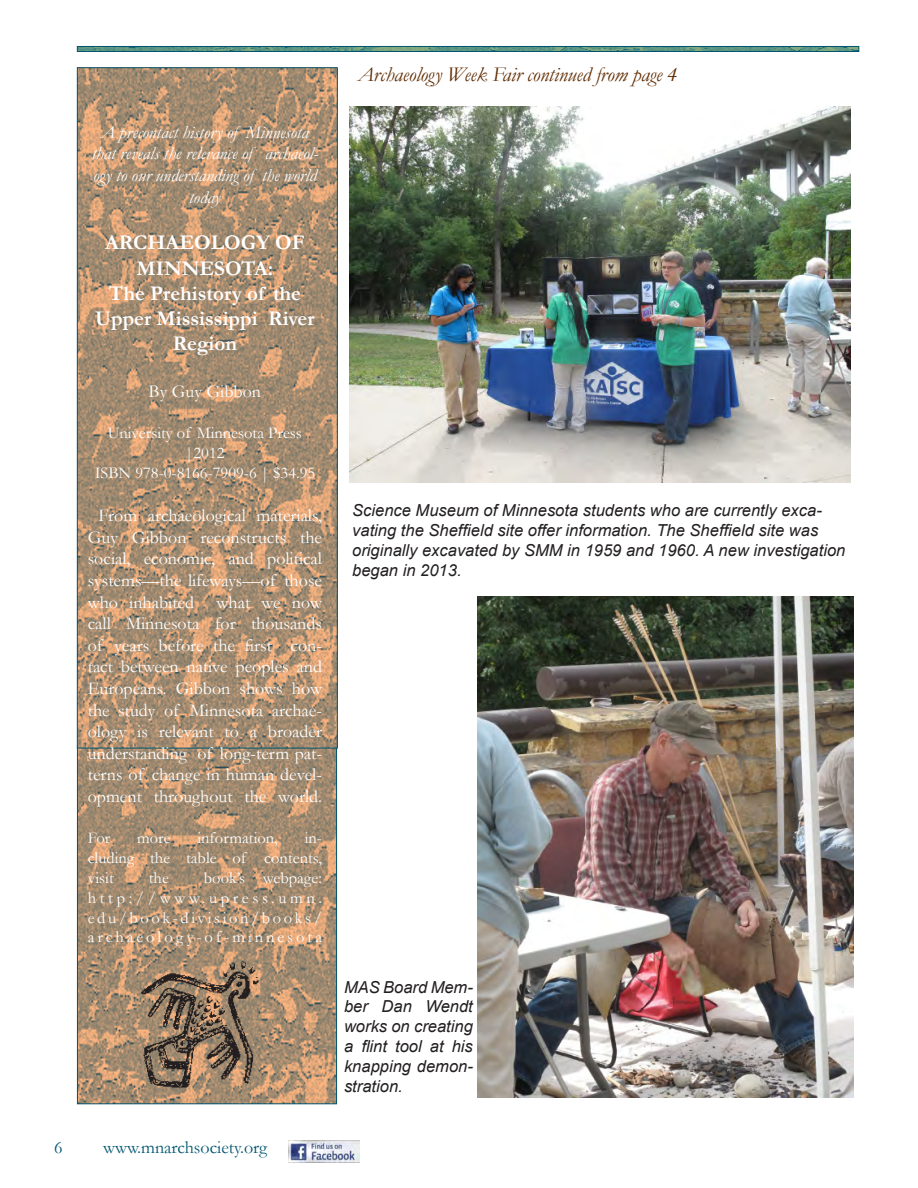
<style>
.page{position:relative;width:918px;height:1188px;background:#fff}
.page>*{position:absolute;margin:0;border:0;box-sizing:border-box;transform-origin:0 0}
.t1{font:700 21px/25.2px "Garamond";color:#fff;text-align:center}
.Body_Copy{font:italic 21px "Garamond";letter-spacing:-.005em;color:#602c00}
.t2{font:18px/21.6px "Garamond";color:#fff;text-align:center}
.t3{font:italic 18px/21.6px "Garamond";color:#fff;text-align:center}
.t4{font:18px "Garamond";color:#00556f}
.t5{font:italic 16.5px/19.8px "Arial";color:#231f20}
.t6{font:16.5px/19.8px "Garamond";color:#fff;text-align:justify}
</style>
<div class="page">
<img style="left:289px;top:1141px;width:71px;height:21px">
<img style="left:79px;top:748px;width:256px;height:354px">
<div style="left:77px;top:746px;width:260px;height:358px;border:1px solid #00556f"></div>
<img style="left:79px;top:48px;width:778px;height:2px">
<div style="left:77px;top:46px;width:782px;height:6px;border:1px solid #00556f"></div>
<img style="left:79px;top:70px;width:257px;height:676px">
<div style="left:77px;top:68px;width:261px;height:680px;border:1px solid #00556f"></div>
<img style="left:139px;top:940px;width:161px;height:153px">
<img style="left:478px;top:596px;width:375px;height:501px">
<img style="left:350px;top:107px;width:500px;height:375px">
<p class="t3" style="left:92px;top:121px;width:228px">A precontact history of Minnesota that reveals the relevance of archaeol&shy;ogy to our understanding of the world today</p>
<p class="t1" style="left:105px;top:230px;width:201px">ARCHAEOLOGY OF</p>
<p class="t1" style="left:136px;top:255px;width:138px">MINNESOTA:</p>
<p class="t1" style="left:95px;top:280px;width:221px">The Prehistory of the<br>Upper Mississippi River<br>Region</p>
<p class="t2" style="left:149px;top:380px;width:114px">By Guy Gibbon</p>
<p class="t6" style="left:108px;top:423px;width:196px;text-align:center">University of Minnesota Press |2012</p>
<p class="t6" style="left:95px;top:463px;width:222px">ISBN 978-0-8166-7909-6 | $34.95</p>
<p class="t2" style="left:88px;top:505px;width:236px">From archaeological materials,<br>Guy Gibbon reconstructs the social, economic, and political systems—the lifeways—of those who inhabited what we now call Minnesota for thousands of years before the first con&shy;tact between native peoples and<br>Europeans. Gibbon shows how the study of Minnesota archae&shy;ology is relevant to a broader understanding of long-term pat&shy;terns of change in human devel&shy;opment throughout the world.</p>
<p class="t6" style="left:88px;top:828px;width:24px">For</p>
<p class="t6" style="left:137px;top:828px;width:35px">more</p>
<p class="t6" style="left:197px;top:828px;width:82px">information,</p>
<p class="t6" style="left:88px;top:828px;width:236px;text-indent:217px">in&shy;cluding the table of contents, visit</p>
<p class="t6" style="left:149px;top:868px;width:22px">the</p>
<p class="t6" style="left:204px;top:868px;width:120px">book’s webpage:</p>
<p class="t6" style="left:88px;top:888px;width:236px">http://www.upress.umn. edu/book-division/books/ archaeology-of-minnesota</p>
<p class="t4" style="left:54px;top:1136px;width:10px">6</p>
<p class="t4" style="left:103px;top:1136px;width:166px">www.mnarchsociety.org</p>
<p class="Body_Copy" style="left:358px;top:62px;width:321px">Archaeology Week Fair continued from page 4</p>
<p class="t5" style="left:352px;top:501px;width:495px">Science Museum of Minnesota students who are currently exca&shy;vating the Sheffield site offer information. The Sheffield site was originally excavated by SMM in 1959 and 1960. A new investigation began in 2013.</p>
<p class="t5" style="left:344px;top:977px;width:130px;text-align:justify">MAS Board Mem&shy;ber Dan Wendt works on creating a flint tool at his knapping demon&shy;stration.</p>
</div>
